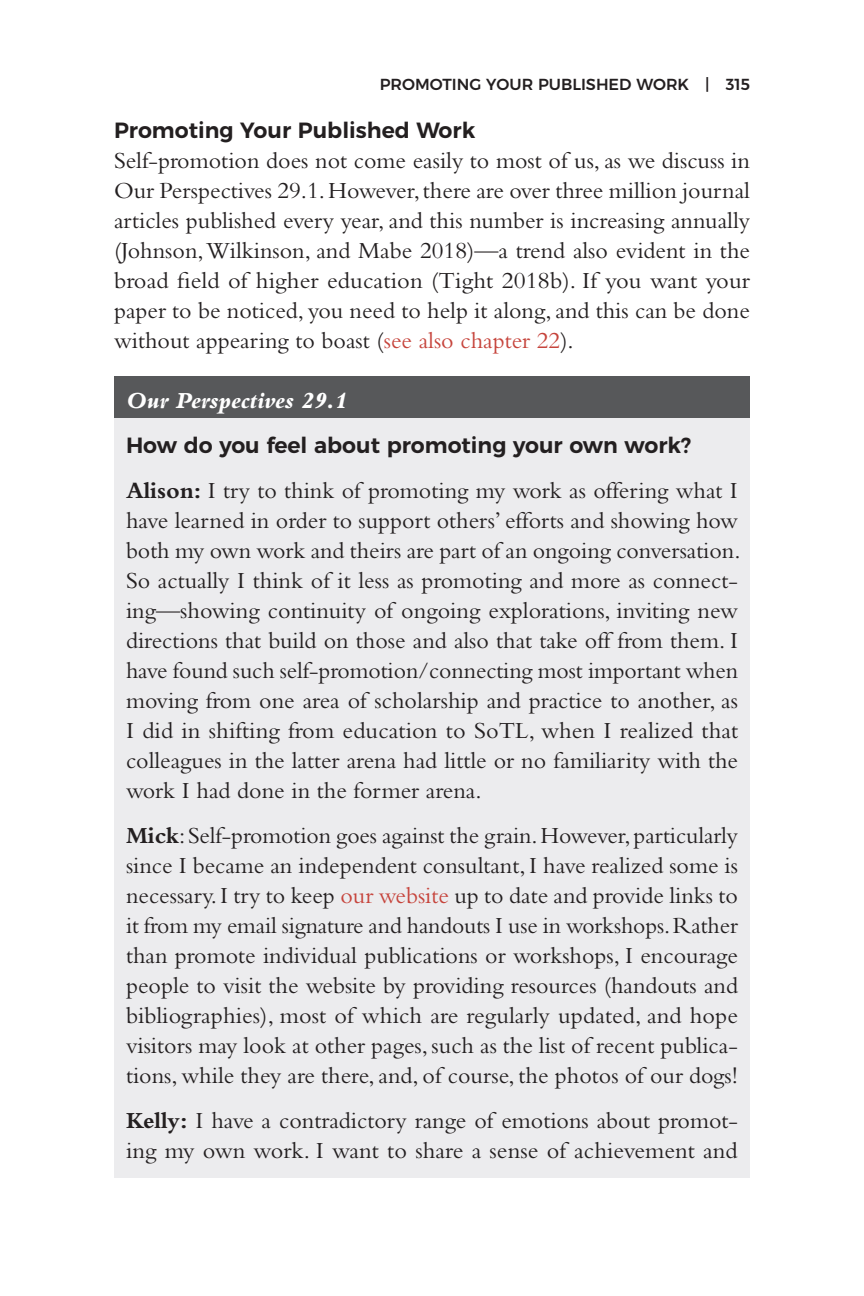
<style>
.page{position:relative;width:864px;height:1296px;background:#fff}
.page>*{position:absolute;margin:0;border:0;box-sizing:border-box;transform-origin:0 0}
.Perspectives{font:24px/30px "Bembo";color:#231f20;text-align:justify}
.body_no_indent{font:24px/30px "Bembo";color:#231f20;text-align:justify}
.Perspectives_number{font:italic 800 24px "Bembo";color:#fff}
.Perspectives_title{font:600 22px "Montserrat";color:#231f20}
.heading_1{font:600 22px "Montserrat";color:#231f20}
.t1{font:500 16px "Montserrat";color:#231f20}
.s1{color:#c6443c}
.s2{font-weight:700}
</style>
<div class="page">
<div style="left:114px;top:376px;width:636px;height:52px;background:#57585a"></div>
<div style="left:114px;top:418px;width:636px;height:55px;background:#ececee"></div>
<div style="left:114px;top:466px;width:636px;height:352px;background:#ececee"></div>
<div style="left:114px;top:811px;width:636px;height:292px;background:#ececee"></div>
<div style="left:114px;top:1096px;width:636px;height:82px;background:#ececee"></div>
<p class="t1" style="left:380px;top:71px;width:120px">PROMOTING YOUR</p>
<p class="t1" style="left:538px;top:71px;width:23px">PUBL</p>
<p class="t1" style="left:581px;top:71px;width:28px">ISHED</p>
<p class="t1" style="left:636px;top:71px;width:115px">WORK | 315</p>
<h1 class="heading_1" style="left:114px;top:112px;width:363px">Promoting Your Published Work</h1>
<p class="body_no_indent" style="left:114px;top:145px;width:638px">Self-promotion does not come easily to most of us, as we discuss in Our Perspectives 29.1. However, there are over three million journal articles published every year, and this number is increasing annually (Johnson, Wilkinson, and Mabe 2018)—a trend also evident in the broad field of higher education (Tight 2018b). If you want your paper to be noticed, you need to help it along, and this can be done without appearing to boast (<span class="s1">see also chapter 22</span>).</p>
<h1 class="Perspectives_number" style="left:126px;top:387px;width:223px">Our Perspectives 29.1</h1>
<h1 class="Perspectives_title" style="left:126px;top:427px;width:567px">How do you feel about promoting your own work?</h1>
<p class="Perspectives" style="left:126px;top:475px;width:616px"><span class="s2">Alison:</span> I try to think of promoting my work as offering what I have learned in order to support others’ efforts and showing how both my own work and theirs are part of an ongoing conversation.<br>So actually I think of it less as promoting and more as connect&shy;ing—showing continuity of ongoing explorations, inviting new directions that build on those and also that take off from them. I have found such self-promotion/connecting most important when moving from one area of scholarship and practice to another, as I did in shifting from education to SoTL, when I realized that colleagues in the latter arena had little or no familiarity with the work I had done in the former arena.</p>
<p class="Perspectives" style="left:126px;top:820px;width:614px"><span class="s2">Mick</span>: Self-promotion goes against the grain. However, particularly since I became an independent consultant, I have realized some is necessary. I try to keep <span class="s1">our website</span> up to date and provide links to it from my email signature and handouts I use in workshops. Rather than promote individual publications or workshops, I encourage people to visit the website by providing resources (handouts and bibliographies), most of which are regularly updated, and hope visitors may look at other pages, such as the list of recent publica&shy;tions, while they are there, and, of course, the photos of our dogs!</p>
<p class="Perspectives" style="left:126px;top:1105px;width:613px"><span class="s2">Kelly:</span> I have a contradictory range of emotions about promot&shy;ing my own work. I want to share a sense of achievement and</p>
</div>
